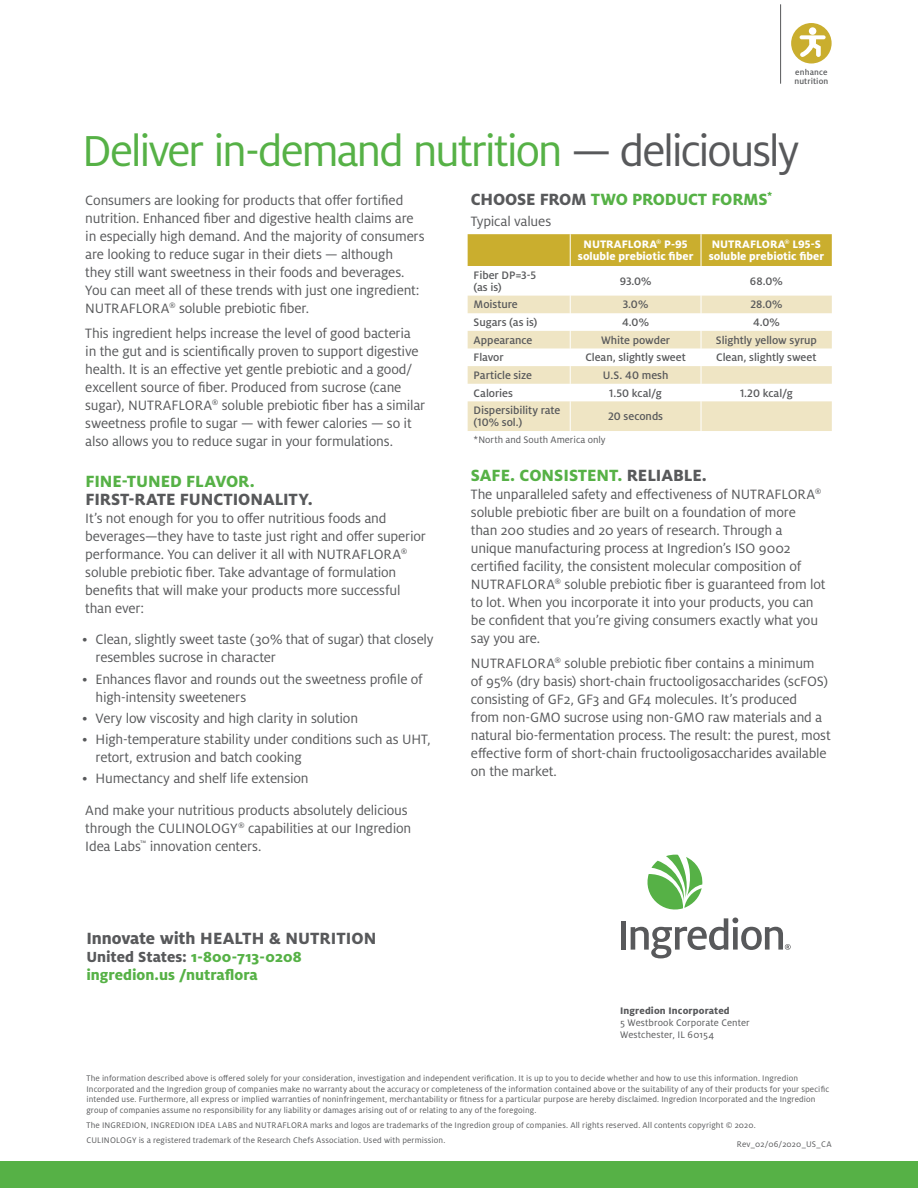
<style>
.page{position:relative;width:918px;height:1188px;background:#fff}
.page>*{position:absolute;margin:0;border:0;box-sizing:border-box;transform-origin:0 0}
.t1{font:48px "Milo Pro";letter-spacing:-.045em;color:#56b146}
.FS_Subhead{font:800 18px/18px "Milo Pro";letter-spacing:-.005em;color:#58595b}
.FS_BulletCopy{font:800 18px "Milo Pro";letter-spacing:-.01em;color:#56b146}
.FS_Subhead-2{font:800 18px "Milo Pro";letter-spacing:-.005em;color:#56b146}
.t2{font:800 16.2px "Milo Pro";color:#56b146}
.FS_BackBody{font:15px/18px "Milo Pro";letter-spacing:-.015em;color:#58595b}
.FS_BulletCopy-2{font:15px/18px "Milo Pro";letter-spacing:-.01em;color:#58595b}
.t3{font:500 12px/12px "Milo Pro";letter-spacing:-.005em;color:#58595b}
.t4{font:800 12px/12px "Milo Pro";color:#fff;text-align:center}
.FS_BackAddress{font:10.5px "Milo Pro";letter-spacing:.01em;color:#58595b}
.FS_BackAddress-2{font:800 10.5px "Milo Pro";letter-spacing:.01em;color:#58595b}
.FS_LegalCopy{font:9px/10.5px "Milo Pro";letter-spacing:.015em;color:#58595b}
.IconNames{font:500 9px/9px "Milo Pro";letter-spacing:.015em;color:#58595b}
.s1{color:#58595b}
.s2{color:#56b146}
</style>
<div class="page">
<div style="left:0;top:1161px;width:918px;height:27px;background:#56b146"></div>
<div style="left:468px;top:234px;width:364px;height:32px;background:#caae2e"></div>
<svg style="left:468px;top:296px;width:364px;height:135px;fill:#efe5c4"></svg>
<hr style="left:570px;top:234px;width:1px;height:32px;background:#fff">
<hr style="left:701px;top:234px;width:1px;height:32px;background:#fff">
<svg style="left:570px;top:296px;width:1px;height:105px"></svg>
<svg style="left:701px;top:296px;width:1px;height:105px"></svg>
<hr style="left:570px;top:401px;width:1px;height:30px;background:#fff">
<hr style="left:701px;top:401px;width:1px;height:30px;background:#fff">
<div style="left:791px;top:23px;width:41px;height:41px;background:#caae2e;border-radius:50%"></div>
<div style="left:809px;top:27px;width:7px;height:8px;background:#fff;border-radius:50%"></div>
<svg style="left:800px;top:35px;width:26px;height:22px"></svg>
<hr style="left:780px;top:4px;width:1px;height:80px;background:#58595b">
<div style="left:621px;top:921px;width:5px;height:29px;background:#58595b"></div>
<svg style="left:631px;top:854px;width:160px;height:104px"></svg>
<p class="IconNames" style="left:794px;top:68px;width:35px">enhance nutrition</p>
<p class="t1" style="left:82px;top:124px;width:719px">Deliver in-demand nutrition <span class="s1">— deliciously</span></p>
<p class="FS_BackBody" style="left:85px;top:192px;width:341px">Consumers are looking for products that offer fortified nutrition. Enhanced fiber and digestive health claims are in especially high demand. And the majority of consumers are looking to reduce sugar in their diets — although<br>they still want sweetness in their foods and beverages.<br>You can meet all of these trends with just one ingredient:<br>NUTRAFLORA<sup>®</sup> soluble prebiotic fiber.</p>
<p class="FS_BackBody" style="left:85px;top:324px;width:342px">This ingredient helps increase the level of good bacteria in the gut and is scientifically proven to support digestive health. It is an effective yet gentle prebiotic and a good/ excellent source of fiber. Produced from sucrose (cane sugar), NUTRAFLORA<sup>®</sup> soluble prebiotic fiber has a similar sweetness profile to sugar — with fewer calories — so it also allows you to reduce sugar in your formulations.</p>
<p class="FS_Subhead" style="left:85px;top:472px;width:229px"><span class="s2">FINE-TUNED FLAVOR.<br></span>FIRST-RATE FUNCTIONALITY.</p>
<p class="FS_BulletCopy-2" style="left:85px;top:509px;width:342px">It’s not enough for you to offer nutritious foods and beverages—they have to taste just right and offer superior performance. You can deliver it all with NUTRAFLORA<sup>® </sup>soluble prebiotic fiber. Take advantage of formulation benefits that will make your products more successful than ever:</p>
<p class="FS_BulletCopy-2" style="left:96px;top:631px;width:340px;text-indent:-14px">• Clean, slightly sweet taste (30% that of sugar) that closely resembles sucrose in character</p>
<p class="FS_BulletCopy-2" style="left:96px;top:670px;width:329px;text-indent:-14px">• Enhances flavor and rounds out the sweetness profile of high-intensity sweeteners</p>
<p class="FS_BulletCopy-2" style="left:82px;top:709px;width:278px">• Very low viscosity and high clarity in solution</p>
<p class="FS_BulletCopy-2" style="left:96px;top:730px;width:337px;text-indent:-14px">• High-temperature stability under conditions such as UHT, retort, extrusion and batch cooking</p>
<p class="FS_BulletCopy-2" style="left:82px;top:770px;width:228px">• Humectancy and shelf life extension</p>
<p class="FS_BulletCopy-2" style="left:85px;top:801px;width:328px">And make your nutritious products absolutely delicious through the CULINOLOGY<sup>®</sup> capabilities at our Ingredion<br>Idea Labs<sup>™</sup> innovation centers.</p>
<p class="FS_BulletCopy" style="left:471px;top:189px;width:303px"><span class="s1">CHOOSE FROM</span> TWO PRODUCT FORMS<sup>*</sup></p>
<p class="FS_BackBody" style="left:471px;top:213px;width:82px">Typical values</p>
<p class="t4" style="left:578px;top:238px;width:117px">NUTRAFLORA<sup>®</sup> P-95 soluble prebiotic fiber</p>
<p class="t4" style="left:709px;top:238px;width:117px;text-align:left">NUTRAFLORA<sup>®</sup> L95-S soluble prebiotic fiber</p>
<p class="t3" style="left:474px;top:269px;width:64px">Fiber DP=3-5 (as is)</p>
<p class="t3" style="left:620px;top:275px;width:33px">93.0%</p>
<p class="t3" style="left:750px;top:275px;width:34px">68.0%</p>
<p class="t3" style="left:474px;top:299px;width:46px">Moisture</p>
<p class="t3" style="left:623px;top:299px;width:27px">3.0%</p>
<p class="t3" style="left:750px;top:299px;width:34px">28.0%</p>
<p class="t3" style="left:474px;top:316px;width:65px">Sugars (as is)</p>
<p class="t3" style="left:622px;top:316px;width:28px">4.0%</p>
<p class="t3" style="left:753px;top:316px;width:28px">4.0%</p>
<p class="t3" style="left:474px;top:334px;width:60px">Appearance</p>
<p class="t3" style="left:601px;top:334px;width:71px">White powder</p>
<p class="t3" style="left:716px;top:334px;width:103px">Slightly yellow syrup</p>
<p class="t3" style="left:474px;top:352px;width:32px">Flavor</p>
<p class="t3" style="left:586px;top:352px;width:102px">Clean, slightly sweet</p>
<p class="t3" style="left:716px;top:352px;width:102px">Clean, slightly sweet</p>
<p class="t3" style="left:474px;top:369px;width:60px">Particle size</p>
<p class="t3" style="left:603px;top:369px;width:67px">U.S. 40 mesh</p>
<p class="t3" style="left:474px;top:387px;width:41px">Calories</p>
<p class="t3" style="left:609px;top:387px;width:54px">1.50 kcal/g</p>
<p class="t3" style="left:740px;top:387px;width:54px">1.20 kcal/g</p>
<p class="t3" style="left:474px;top:404px;width:88px">Dispersibility rate (10% sol.)</p>
<p class="t3" style="left:608px;top:410px;width:57px">20 seconds</p>
<p class="FS_BackAddress" style="left:474px;top:434px;width:133px">*North and South America only</p>
<p class="FS_Subhead-2" style="left:471px;top:465px;width:238px">SAFE. CONSISTENT. <span class="s1">RELIABLE.</span></p>
<p class="FS_BackBody" style="left:471px;top:485px;width:356px">The unparalleled safety and effectiveness of NUTRAFLORA<sup>® </sup>soluble prebiotic fiber are built on a foundation of more than 200 studies and 20 years of research. Through a unique manufacturing process at Ingredion’s ISO 9002 certified facility, the consistent molecular composition of NUTRAFLORA<sup>®</sup> soluble prebiotic fiber is guaranteed from lot to lot. When you incorporate it into your products, you can be confident that you’re giving consumers exactly what you say you are.</p>
<p class="FS_BackBody" style="left:471px;top:654px;width:361px">NUTRAFLORA<sup>®</sup> soluble prebiotic fiber contains a minimum<br>of 95% (dry basis) short-chain fructooligosaccharides (scFOS) consisting of GF2, GF3 and GF4 molecules. It’s produced<br>from non-GMO sucrose using non-GMO raw materials and a natural bio-fermentation process. The result: the purest, most effective form of short-chain fructooligosaccharides available on the market.</p>
<p class="FS_Subhead" style="left:86px;top:929px;width:292px">Innovate with HEALTH &amp; NUTRITION</p>
<p class="t2" style="left:86px;top:947px;width:217px"><span class="s1">United States:</span> 1-800-713-0208</p>
<p class="t2" style="left:86px;top:965px;width:173px">ingredion.us /nutraflora</p>
<p class="FS_BackAddress-2" style="left:620px;top:1004px;width:111px">Ingredion Incorporated</p>
<p class="FS_BackAddress" style="left:620px;top:1016px;width:131px">5 Westbrook Corporate Center</p>
<p class="FS_BackAddress" style="left:620px;top:1028px;width:96px">Westchester, IL 60154</p>
<p class="FS_LegalCopy" style="left:86px;top:1073px;width:744px">The information described above is offered solely for your consideration, investigation and independent verification. It is up to you to decide whether and how to use this information. Ingredion Incorporated and the Ingredion group of companies make no warranty about the accuracy or completeness of the information contained above or the suitability of any of their products for your specific intended use. Furthermore, all express or implied warranties of noninfringement, merchantability or fitness for a particular purpose are hereby disclaimed. Ingredion Incorporated and the Ingredion group of companies assume no responsibility for any liability or damages arising out of or relating to any of the foregoing.</p>
<p class="FS_LegalCopy" style="left:86px;top:1120px;width:671px">The INGREDION, INGREDION IDEA LABS and NUTRAFLORA marks and logos are trademarks of the Ingredion group of companies. All rights reserved. All contents copyright © 2020.</p>
<p class="FS_LegalCopy" style="left:86px;top:1135px;width:360px">CULINOLOGY is a registered trademark of the Research Chefs Association. Used with permission.</p>
<p class="FS_LegalCopy" style="left:737px;top:1139px;width:96px">Rev_02/06/2020_US_CA</p>
</div>
